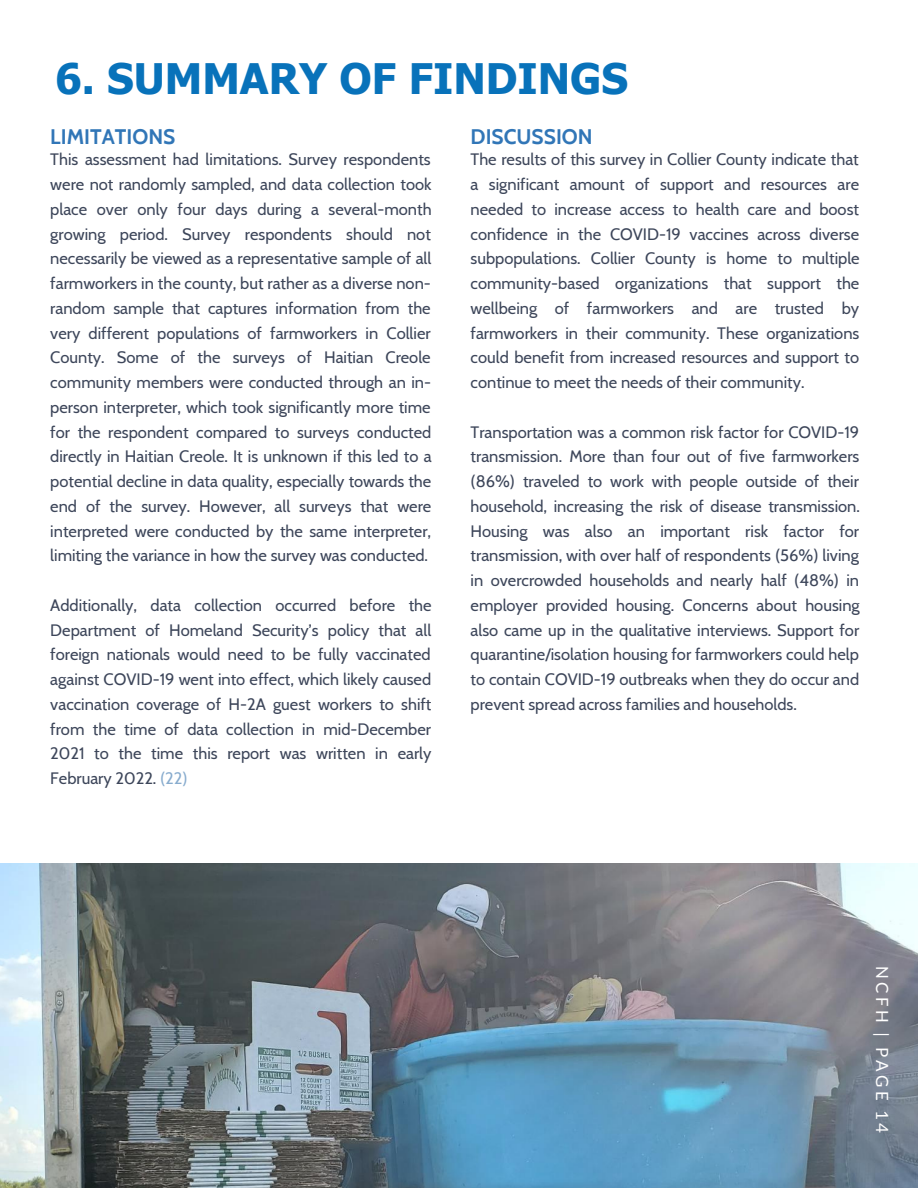
<style>
.page{position:relative;width:918px;height:1188px;background:#fff}
.page>*{position:absolute;margin:0;border:0;box-sizing:border-box;transform-origin:0 0}
.t1{font:700 42px "Tahoma";color:#0872ba}
.t2{font:700 21px "Cabin";color:#3176b7}
.t3{font:16.8px "Lato";letter-spacing:.19em;color:#fefefe}
.t4{font:16.5px/24.8px "Cabin";color:#3d465a;text-align:justify}
.s1{color:#88acce}
</style>
<div class="page">
<img style="left:0;top:863px;width:918px;height:325px">
<p class="t1" style="left:55px;top:52px;width:574px">6. SUMMARY OF FINDINGS</p>
<p class="t2" style="left:50px;top:124px;width:127px">LIMITATIONS</p>
<p class="t2" style="left:471px;top:124px;width:124px">DISCUSSION</p>
<p class="t4" style="left:50px;top:147px;width:383px">This assessment had limitations. Survey respondents were not randomly sampled, and data collection took place over only four days during a several-month growing period. Survey respondents should not necessarily be viewed as a representative sample of all farmworkers in the county, but rather as a diverse non&shy;random sample that captures information from the very different populations of farmworkers in Collier County. Some of the surveys of Haitian Creole community members were conducted through an in&shy;person interpreter, which took significantly more time for the respondent compared to surveys conducted directly in Haitian Creole. It is unknown if this led to a potential decline in data quality, especially towards the end of the survey. However, all surveys that were interpreted were conducted by the same interpreter, limiting the variance in how the survey was conducted.</p>
<p class="t4" style="left:50px;top:593px;width:383px">Additionally, data collection occurred before the Department of Homeland Security’s policy that all foreign nationals would need to be fully vaccinated against COVID-19 went into effect, which likely caused vaccination coverage of H-2A guest workers to shift from the time of data collection in mid-December 2021 to the time this report was written in early February 2022. <span class="s1">(22)</span></p>
<p class="t4" style="left:471px;top:147px;width:391px">The results of this survey in Collier County indicate that a significant amount of support and resources are needed to increase access to health care and boost confidence in the COVID-19 vaccines across diverse subpopulations. Collier County is home to multiple community-based organizations that support the wellbeing of farmworkers and are trusted by farmworkers in their community. These organizations could benefit from increased resources and support to continue to meet the needs of their community.</p>
<p class="t4" style="left:471px;top:419px;width:391px">Transportation was a common risk factor for COVID-19 transmission. More than four out of five farmworkers (86%) traveled to work with people outside of their household, increasing the risk of disease transmission.<br>Housing was also an important risk factor for transmission, with over half of respondents (56%) living in overcrowded households and nearly half (48%) in employer provided housing. Concerns about housing also came up in the qualitative interviews. Support for quarantine/isolation housing for farmworkers could help to contain COVID-19 outbreaks when they do occur and prevent spread across families and households.</p>
<p class="t3" style="left:893px;top:966px;width:168px;rotate:90deg">NCFH | PAGE 14</p>
</div>
